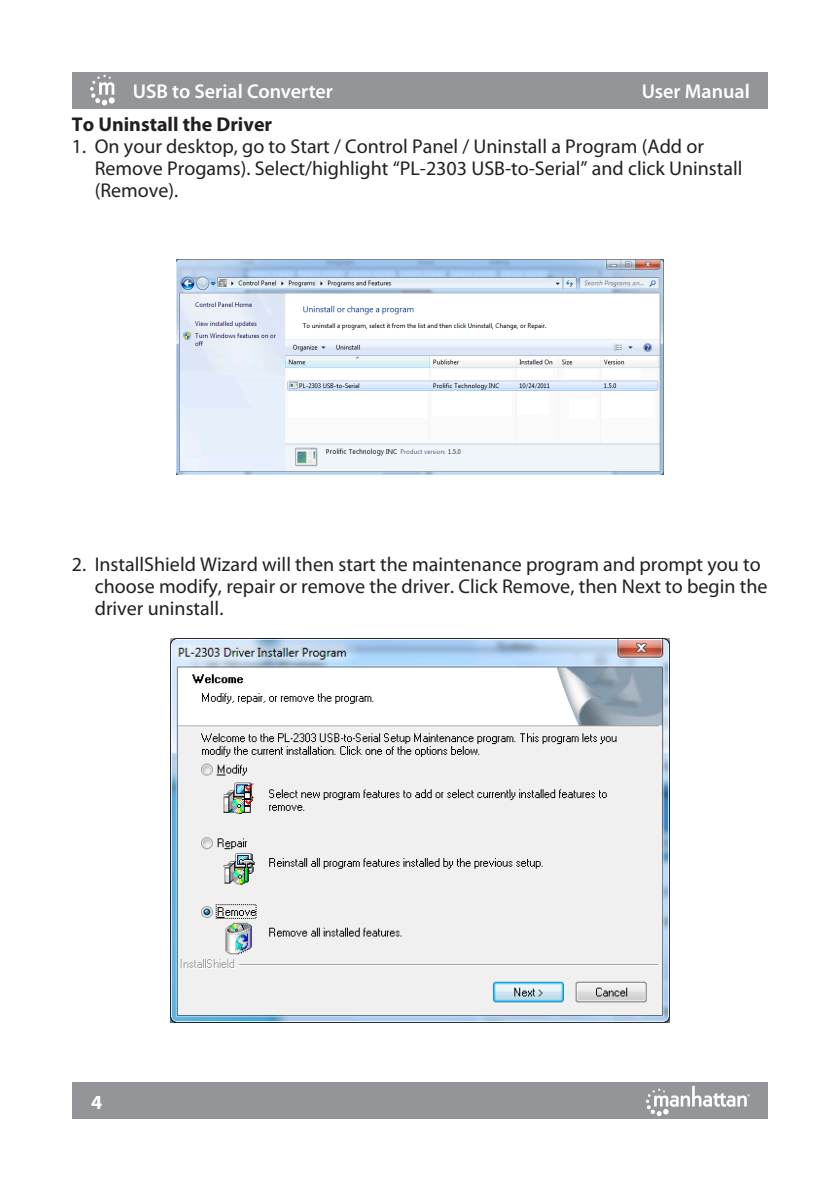
<style>
.page{position:relative;width:840px;height:1191px;background:#fff}
.page>*{position:absolute;margin:0;border:0;box-sizing:border-box;transform-origin:0 0}
.Paragraph_Text_w__0{font:20px/22px "Myriad Pro";color:#231f20}
.t1{font:600 20px "Myriad Pro";color:#fff}
.Paragraph_Text_w__0-2{font:700 20px "Myriad Pro";color:#231f20}
.t2{font:700 20px "Myriad Pro";color:#fff}
</style>
<div class="page">
<div style="left:72px;top:1082px;width:695px;height:37px;background:#939598"></div>
<svg style="left:645px;top:1085px;width:104px;height:31px"></svg>
<div style="left:72px;top:72px;width:695px;height:36px;background:#939598"></div>
<svg style="left:90px;top:75px;width:25px;height:30px"></svg>
<img style="left:177px;top:259px;width:486px;height:216px">
<img style="left:170px;top:638px;width:499px;height:384px">
<p class="t1" style="left:133px;top:78px;width:202px">USB to Serial Converter</p>
<p class="t1" style="left:641px;top:78px;width:109px">User Manual</p>
<p class="Paragraph_Text_w__0-2" style="left:72px;top:111px;width:202px">To Uninstall the Driver</p>
<p class="Paragraph_Text_w__0" style="left:95px;top:135px;width:649px;text-indent:-23px">1. On your desktop, go to Start / Control Panel / Uninstall a Program (Add or<br>Remove Progams). Select/highlight “PL-2303 USB-to-Serial” and click Uninstall (Remove).</p>
<p class="Paragraph_Text_w__0" style="left:95px;top:553px;width:673px;text-indent:-23px">2. InstallShield Wizard will then start the maintenance program and prompt you to choose modify, repair or remove the driver. Click Remove, then Next to begin the driver uninstall.</p>
<p class="t2" style="left:91px;top:1089px;width:13px">4</p>
</div>
